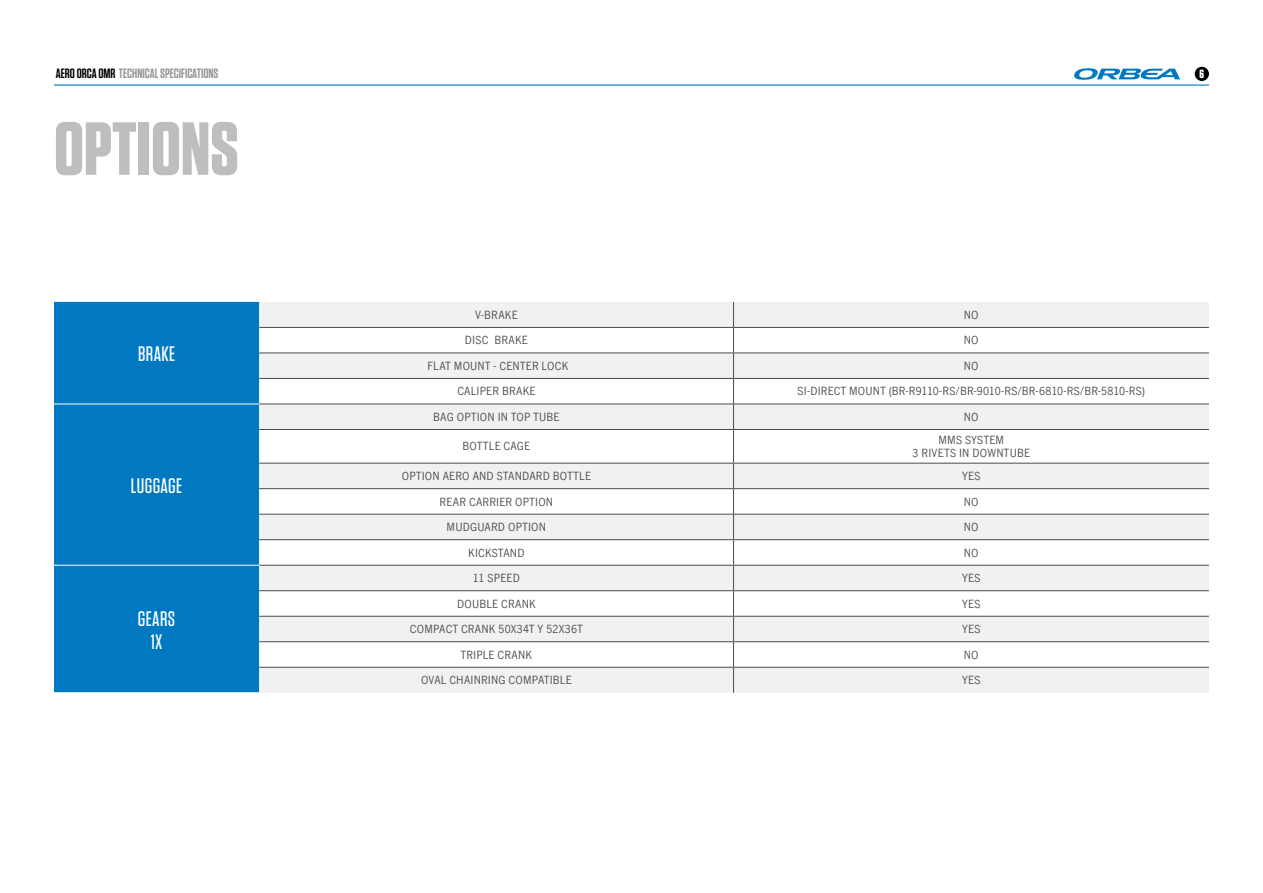
<style>
.page{position:relative;width:1263px;height:893px;background:#fff}
.page>*{position:absolute;margin:0;border:0;box-sizing:border-box;transform-origin:0 0}
.t1{font:700 75px "Tungsten";color:#bcbec0}
.t2{font:500 21px/22.5px "Tungsten";letter-spacing:.02em;color:#fff;text-align:center}
.t3{font:600 13.5px "Tungsten";color:#939598}
.t4{font:12px/13.5px "News Gothic Com";letter-spacing:.02em;color:#4a4a4d;text-align:center}
.t5{font:700 12px "Tungsten";color:#fff}
.s1{color:#000}
</style>
<div class="page">
<hr style="left:54px;top:84px;width:1155px;height:2px;background:#0079c1">
<svg style="left:1074px;top:68px;width:106px;height:12px"></svg>
<div style="left:1195px;top:67px;width:14px;height:14px;background:#000;border-radius:50%"></div>
<div style="left:54px;top:302px;width:205px;height:390px;background:#0079c1"></div>
<div style="left:259px;top:302px;width:950px;height:391px;background:#f1f1f2"></div>
<svg style="left:259px;top:328px;width:950px;height:339px"></svg>
<hr style="left:54px;top:404px;width:205px;height:1px;background:#fff">
<hr style="left:259px;top:327px;width:474px;height:1px;background:#4a4a4d">
<hr style="left:733px;top:327px;width:476px;height:1px;background:#4a4a4d">
<hr style="left:259px;top:353px;width:474px;height:1px;background:#4a4a4d">
<hr style="left:733px;top:353px;width:476px;height:1px;background:#4a4a4d">
<hr style="left:259px;top:378px;width:474px;height:1px;background:#4a4a4d">
<hr style="left:733px;top:378px;width:476px;height:1px;background:#4a4a4d">
<hr style="left:259px;top:404px;width:474px;height:1px;background:#4a4a4d">
<hr style="left:733px;top:404px;width:476px;height:1px;background:#4a4a4d">
<hr style="left:259px;top:429px;width:474px;height:1px;background:#4a4a4d">
<hr style="left:733px;top:429px;width:476px;height:1px;background:#4a4a4d">
<hr style="left:259px;top:463px;width:474px;height:1px;background:#4a4a4d">
<hr style="left:733px;top:463px;width:476px;height:1px;background:#4a4a4d">
<hr style="left:259px;top:488px;width:474px;height:1px;background:#4a4a4d">
<hr style="left:733px;top:488px;width:476px;height:1px;background:#4a4a4d">
<hr style="left:259px;top:514px;width:474px;height:1px;background:#4a4a4d">
<hr style="left:733px;top:514px;width:476px;height:1px;background:#4a4a4d">
<hr style="left:259px;top:539px;width:474px;height:1px;background:#4a4a4d">
<hr style="left:733px;top:539px;width:476px;height:1px;background:#4a4a4d">
<hr style="left:259px;top:565px;width:474px;height:1px;background:#4a4a4d">
<hr style="left:733px;top:565px;width:476px;height:1px;background:#4a4a4d">
<hr style="left:259px;top:590px;width:474px;height:1px;background:#4a4a4d">
<hr style="left:733px;top:590px;width:476px;height:1px;background:#4a4a4d">
<hr style="left:259px;top:616px;width:474px;height:1px;background:#4a4a4d">
<hr style="left:733px;top:616px;width:476px;height:1px;background:#4a4a4d">
<hr style="left:259px;top:641px;width:474px;height:1px;background:#4a4a4d">
<hr style="left:733px;top:641px;width:476px;height:1px;background:#4a4a4d">
<svg style="left:733px;top:302px;width:1px;height:127px"></svg>
<hr style="left:733px;top:430px;width:1px;height:33px;background:#4a4a4d">
<svg style="left:733px;top:463px;width:1px;height:230px"></svg>
<hr style="left:259px;top:667px;width:474px;height:1px;background:#4a4a4d">
<hr style="left:733px;top:667px;width:476px;height:1px;background:#4a4a4d">
<hr style="left:54px;top:565px;width:205px;height:1px;background:#fff">
<p class="t3" style="left:56px;top:67px;width:164px"><span class="s1">AERO ORCA OMR</span> TECHNICAL SPECIFICATIONS</p>
<p class="t5" style="left:1199px;top:67px;width:6px">6</p>
<h1 class="t1" style="left:54px;top:109px;width:186px">OPTIONS</h1>
<h2 class="t2" style="left:138px;top:343px;width:39px">BRAKE</h2>
<h2 class="t2" style="left:131px;top:475px;width:53px">LUGGAGE</h2>
<h2 class="t2" style="left:138px;top:608px;width:39px">GEARS<br>1X</h2>
<p class="t4" style="left:475px;top:308px;width:44px">V-BRAKE</p>
<p class="t4" style="left:964px;top:308px;width:16px">NO</p>
<p class="t4" style="left:465px;top:334px;width:64px">DISC BRAKE</p>
<p class="t4" style="left:964px;top:334px;width:16px">NO</p>
<p class="t4" style="left:428px;top:359px;width:142px">FLAT MOUNT - CENTER LOCK</p>
<p class="t4" style="left:964px;top:359px;width:16px">NO</p>
<p class="t4" style="left:457px;top:385px;width:80px">CALIPER BRAKE</p>
<p class="t4" style="left:797px;top:385px;width:349px">SI-DIRECT MOUNT (BR-R9110-RS/BR-9010-RS/BR-6810-RS/BR-5810-RS)</p>
<p class="t4" style="left:433px;top:410px;width:128px">BAG OPTION IN TOP TUBE</p>
<p class="t4" style="left:964px;top:410px;width:16px">NO</p>
<p class="t4" style="left:463px;top:440px;width:69px">BOTTLE CAGE</p>
<p class="t4" style="left:912px;top:433px;width:119px">MMS SYSTEM<br>3 RIVETS IN DOWNTUBE</p>
<p class="t4" style="left:402px;top:469px;width:191px">OPTION AERO AND STANDARD BOTTLE</p>
<p class="t4" style="left:962px;top:469px;width:20px">YES</p>
<p class="t4" style="left:440px;top:495px;width:115px">REAR CARRIER OPTION</p>
<p class="t4" style="left:964px;top:495px;width:16px">NO</p>
<p class="t4" style="left:447px;top:520px;width:101px">MUDGUARD OPTION</p>
<p class="t4" style="left:964px;top:520px;width:16px">NO</p>
<p class="t4" style="left:468px;top:546px;width:58px">KICKSTAND</p>
<p class="t4" style="left:964px;top:546px;width:16px">NO</p>
<p class="t4" style="left:473px;top:571px;width:48px">11 SPEED</p>
<p class="t4" style="left:962px;top:571px;width:20px">YES</p>
<p class="t4" style="left:457px;top:597px;width:80px">DOUBLE CRANK</p>
<p class="t4" style="left:962px;top:597px;width:20px">YES</p>
<p class="t4" style="left:410px;top:622px;width:174px">COMPACT CRANK 50X34T Y 52X36T</p>
<p class="t4" style="left:962px;top:622px;width:20px">YES</p>
<p class="t4" style="left:461px;top:648px;width:73px">TRIPLE CRANK</p>
<p class="t4" style="left:964px;top:648px;width:16px">NO</p>
<p class="t4" style="left:421px;top:673px;width:152px">OVAL CHAINRING COMPATIBLE</p>
<p class="t4" style="left:962px;top:673px;width:20px">YES</p>
</div>
